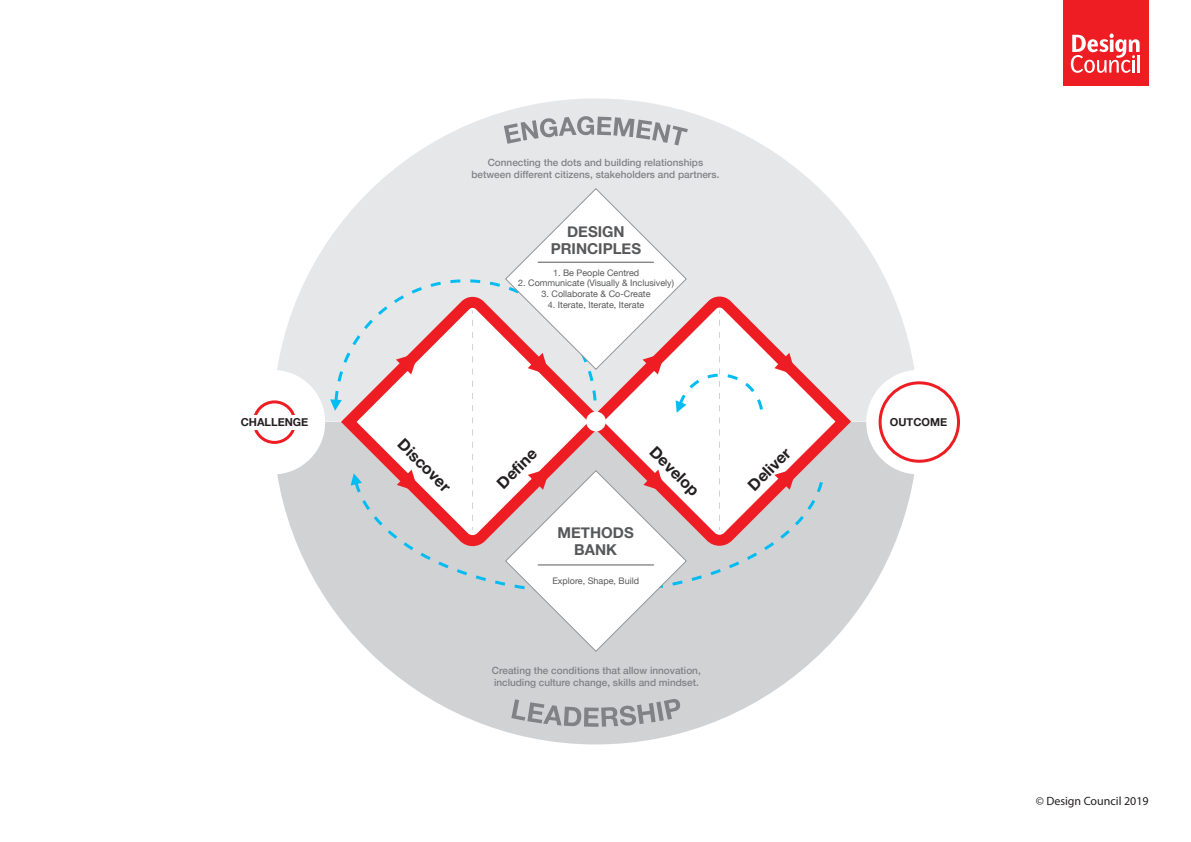
<style>
.page{position:relative;width:1191px;height:842px;background:#fff}
.page>*{position:absolute;margin:0;border:0;box-sizing:border-box;transform-origin:0 0}
.t1{font:700 16px "Helvetica Neue";color:#231f20}
.t2{font:700 15px/17px "Helvetica Neue";color:#57585a;text-align:center}
.t3{font:12px "Myriad Pro";color:#231f20}
.t4{font:700 11px "Helvetica Neue";color:#231f20}
.t5{font:500 10px/12px "Helvetica Neue";color:#808285;text-align:center}
.t6{font:9px "Helvetica Neue";color:#57585a}
</style>
<div class="page">
<svg style="left:277px;top:422px;width:637px;height:322px;fill:#d1d2d4"></svg>
<svg style="left:277px;top:98px;width:637px;height:323px;fill:#e6e7e9"></svg>
<svg style="left:764px;top:546px;width:10px;height:4px"></svg>
<svg style="left:747px;top:553px;width:10px;height:7px"></svg>
<svg style="left:729px;top:561px;width:10px;height:7px"></svg>
<div style="left:866px;top:370px;width:104px;height:104px;background:#fff;border-radius:50%"></div>
<div style="left:221px;top:370px;width:104px;height:104px;background:#fff;border-radius:50%"></div>
<svg style="left:721px;top:295px;width:130px;height:251px"></svg>
<svg style="left:774px;top:468px;width:23px;height:22px"></svg>
<svg style="left:774px;top:353px;width:22px;height:22px"></svg>
<div style="left:878px;top:381px;width:82px;height:82px;border:3px solid #ee1d23;border-radius:50%"></div>
<svg style="left:504px;top:116px;width:184px;height:29px;background:#c4c6c8"></svg>
<svg style="left:511px;top:699px;width:169px;height:28px;background:#b4b5b8"></svg>
<svg style="left:330px;top:187px;width:391px;height:466px"></svg>
<hr style="left:538px;top:564px;width:116px;height:1px;background:#57585a">
<svg style="left:254px;top:402px;width:41px;height:40px"></svg>
<div style="left:253px;top:400px;width:43px;height:44px;border:3px solid #ee1d23;border-radius:50%"></div>
<div style="left:246px;top:415px;width:52px;height:14px;background:#fff"></div>
<div style="left:1063px;top:0;width:85px;height:85px;background:#ee1d23"></div>
<svg style="left:1070px;top:33px;width:69px;height:40px"></svg>
<p class="t4" style="left:241px;top:413px;width:69px">CHALLENGE</p>
<p class="t5" style="left:471px;top:156px;width:249px">Connecting the dots and building relationships between different citizens, stakeholders and partners.</p>
<h2 class="t2" style="left:551px;top:223px;width:92px">DESIGN<br>PRINCIPLES</h2>
<p class="t6" style="left:553px;top:266px;width:88px">1. Be People Centred</p>
<p class="t6" style="left:518px;top:277px;width:157px">2. Communicate (Visually &amp; Inclusively)</p>
<p class="t6" style="left:541px;top:287px;width:111px">3. Collaborate &amp; Co-Create</p>
<p class="t6" style="left:548px;top:298px;width:98px">4. Iterate, Iterate, Iterate</p>
<h1 class="t1" style="left:409px;top:432px;width:69px;rotate:45deg">Discover</h1>
<h1 class="t1" style="left:491px;top:477px;width:51px;rotate:-45deg">Define</h1>
<h1 class="t1" style="left:661px;top:440px;width:64px;rotate:45deg">Develop</h1>
<h1 class="t1" style="left:741px;top:479px;width:55px;rotate:-45deg">Deliver</h1>
<h2 class="t2" style="left:557px;top:525px;width:78px">METHODS<br>BANK</h2>
<p class="t6" style="left:552px;top:574px;width:88px">Explore, Shape, Build</p>
<p class="t5" style="left:492px;top:663px;width:210px;text-align:left">Creating the conditions that allow innovation, including culture change, skills and mindset.</p>
<p class="t4" style="left:890px;top:413px;width:59px">OUTCOME</p>
<p class="t3" style="left:1035px;top:794px;width:114px">© Design Council 2019</p>
</div>
